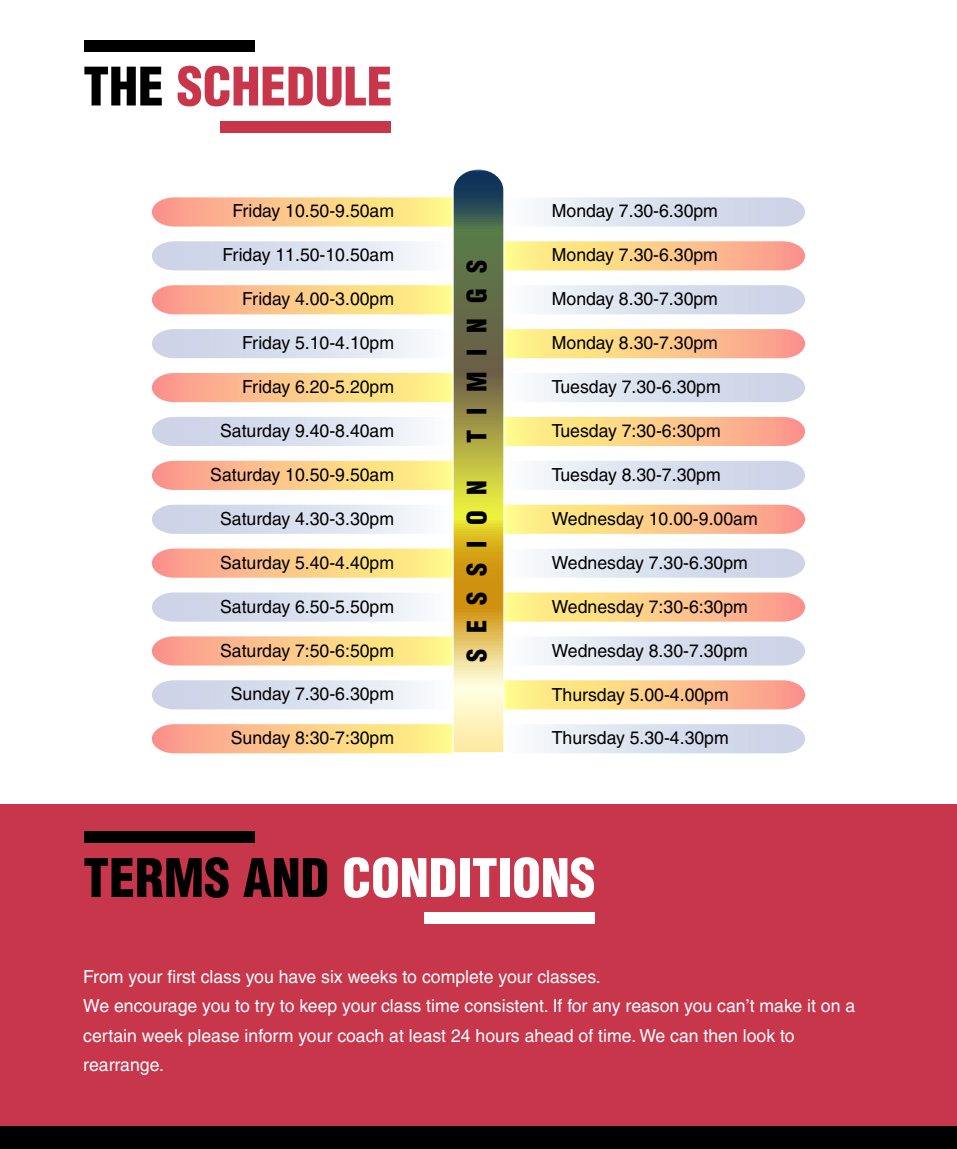
<style>
.page{position:relative;width:957px;height:1149px;background:#fff}
.page>*{position:absolute;margin:0;border:0;box-sizing:border-box;transform-origin:0 0}
.t1{font:900 condensed 51.75px "Helvetica";color:#fff}
.t2{font:900 condensed 51.75px "Helvetica";color:#c7364b}
.t3{font:900 condensed 26.1px "Helvetica";letter-spacing:.58em;color:#000}
.t4{font:18px "Helvetica";color:#000}
.t5{font:18px/29.2px "Helvetica";color:#fff}
.s1{color:#000}
</style>
<div class="page">
<div style="left:0;top:804px;width:957px;height:344px;background:#c7364b"></div>
<div style="left:0;top:1125px;width:957px;height:23px;background:#000"></div>
<div style="left:84px;top:40px;width:170px;height:11px;background:#000"></div>
<div style="left:220px;top:121px;width:171px;height:11px;background:#c7364b"></div>
<div style="left:84px;top:830px;width:170px;height:12px;background:#000"></div>
<div style="left:424px;top:911px;width:171px;height:12px;background:#fff"></div>
<svg style="left:152px;top:169px;width:653px;height:585px"></svg>
<h1 class="t2" style="left:83px;top:54px;width:311px"><span class="s1">THE</span> SCHEDULE</h1>
<p class="t4" style="left:232px;top:200px;width:163px">Friday 10.50-9.50am</p>
<p class="t4" style="left:223px;top:244px;width:173px">Friday 11.50-10.50am</p>
<p class="t4" style="left:242px;top:288px;width:153px">Friday 4.00-3.00pm</p>
<p class="t4" style="left:242px;top:332px;width:153px">Friday 5.10-4.10pm</p>
<p class="t4" style="left:242px;top:376px;width:153px">Friday 6.20-5.20pm</p>
<p class="t4" style="left:220px;top:420px;width:176px">Saturday 9.40-8.40am</p>
<p class="t4" style="left:210px;top:464px;width:185px">Saturday 10.50-9.50am</p>
<p class="t4" style="left:220px;top:508px;width:176px">Saturday 4.30-3.30pm</p>
<p class="t4" style="left:220px;top:551px;width:176px">Saturday 5.40-4.40pm</p>
<p class="t4" style="left:220px;top:595px;width:176px">Saturday 6.50-5.50pm</p>
<p class="t4" style="left:220px;top:639px;width:176px">Saturday 7:50-6:50pm</p>
<p class="t4" style="left:231px;top:683px;width:165px">Sunday 7.30-6.30pm</p>
<p class="t4" style="left:231px;top:727px;width:165px">Sunday 8:30-7:30pm</p>
<h2 class="t3" style="left:460px;top:443px;width:184px;rotate:-90deg">TIMINGS</h2>
<h2 class="t3" style="left:460px;top:661px;width:183px;rotate:-90deg">SESSION</h2>
<p class="t4" style="left:552px;top:200px;width:168px">Monday 7.30-6.30pm</p>
<p class="t4" style="left:552px;top:244px;width:168px">Monday 7.30-6.30pm</p>
<p class="t4" style="left:552px;top:288px;width:168px">Monday 8.30-7.30pm</p>
<p class="t4" style="left:552px;top:332px;width:168px">Monday 8.30-7.30pm</p>
<p class="t4" style="left:552px;top:376px;width:170px">Tuesday 7.30-6.30pm</p>
<p class="t4" style="left:552px;top:420px;width:170px">Tuesday 7:30-6:30pm</p>
<p class="t4" style="left:552px;top:464px;width:170px">Tuesday 8.30-7.30pm</p>
<p class="t4" style="left:552px;top:508px;width:207px">Wednesday 10.00-9.00am</p>
<p class="t4" style="left:552px;top:552px;width:198px">Wednesday 7.30-6.30pm</p>
<p class="t4" style="left:552px;top:595px;width:198px">Wednesday 7:30-6:30pm</p>
<p class="t4" style="left:552px;top:639px;width:198px">Wednesday 8.30-7.30pm</p>
<p class="t4" style="left:552px;top:683px;width:178px">Thursday 5.00-4.00pm</p>
<p class="t4" style="left:552px;top:727px;width:178px">Thursday 5.30-4.30pm</p>
<h1 class="t1" style="left:83px;top:844px;width:514px"><span class="s1">TERMS AND</span> CONDITIONS</h1>
<p class="t5" style="left:83px;top:961px;width:773px">From your first class you have six weeks to complete your classes.<br>We encourage you to try to keep your class time consistent. If for any reason you can’t make it on a certain week please inform your coach at least 24 hours ahead of time. We can then look to rearrange.</p>
</div>
